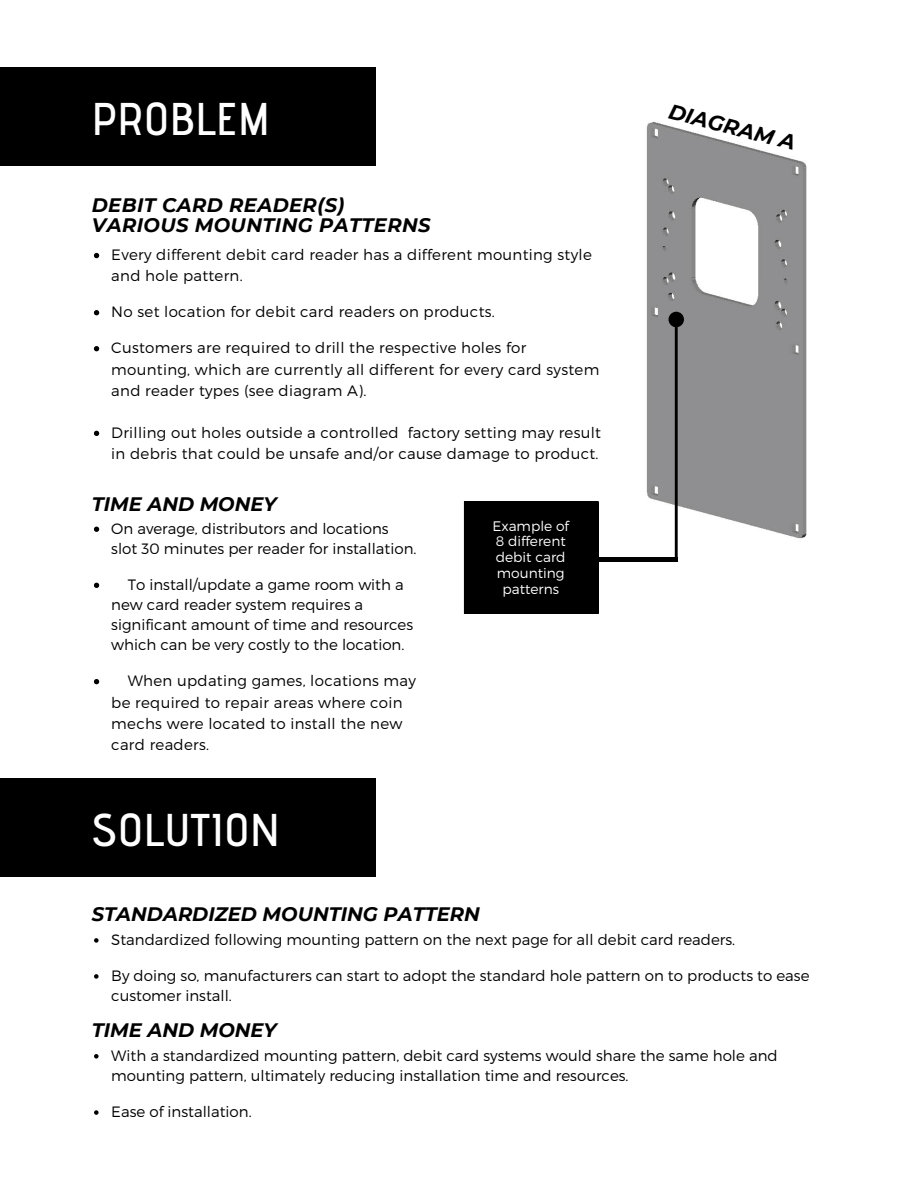
<style>
.page{position:relative;width:918px;height:1188px;background:#fff}
.page>*{position:absolute;margin:0;border:0;box-sizing:border-box;transform-origin:0 0}
.t1{font:600 45.9px "Advent Pro";letter-spacing:.015em;color:#fff}
.t2{font:italic 700 21px "Montserrat";color:#000}
.t3{font:italic 700 19.5px "Montserrat";color:#000}
.t4{font:italic 700 19.5px "Montserrat";letter-spacing:.02em;color:#000}
.t5{font:300 15px/20.1px "Montserrat";color:#000}
.t6{font:300 15px/21.1px "Montserrat";letter-spacing:.02em;color:#000}
.t7{font:300 13.8px/15.9px "Montserrat";color:#fff;text-align:center}
</style>
<div class="page">
<div style="left:0;top:67px;width:375px;height:99px;background:#000"></div>
<svg style="left:94px;top:253px;width:5px;height:5px"></svg>
<svg style="left:94px;top:310px;width:5px;height:5px"></svg>
<svg style="left:94px;top:346px;width:5px;height:5px"></svg>
<svg style="left:94px;top:431px;width:5px;height:5px"></svg>
<img style="left:646px;top:122px;width:161px;height:420px">
<svg style="left:669px;top:312px;width:15px;height:15px"></svg>
<div style="left:464px;top:501px;width:135px;height:113px;background:#000"></div>
<hr style="left:598px;top:558px;width:80px;height:3px;background:#000">
<svg style="left:94px;top:527px;width:5px;height:5px"></svg>
<svg style="left:94px;top:583px;width:5px;height:5px"></svg>
<svg style="left:94px;top:679px;width:5px;height:5px"></svg>
<svg style="left:94px;top:938px;width:5px;height:5px"></svg>
<svg style="left:94px;top:974px;width:5px;height:5px"></svg>
<svg style="left:94px;top:1054px;width:5px;height:5px"></svg>
<svg style="left:94px;top:1110px;width:5px;height:5px"></svg>
<div style="left:0;top:778px;width:375px;height:98px;background:#000"></div>
<p class="t1" style="left:92px;top:91px;width:180px">PROBLEM</p>
<p class="t4" style="left:92px;top:193px;width:254px">DEBIT CARD READER(S)</p>
<p class="t4" style="left:92px;top:213px;width:340px">VARIOUS MOUNTING PATTERNS</p>
<p class="t6" style="left:111px;top:244px;width:482px">Every different debit card reader has a different mounting style and hole pattern.</p>
<p class="t6" style="left:111px;top:301px;width:385px">No set location for debit card readers on products.</p>
<p class="t6" style="left:111px;top:337px;width:490px">Customers are required to drill the respective holes for mounting, which are currently all different for every card system and reader types (see diagram A).</p>
<p class="t6" style="left:111px;top:421px;width:491px">Drilling out holes outside a controlled factory setting may result in debris that could be unsafe and/or cause damage to product.</p>
<p class="t3" style="left:92px;top:492px;width:186px">TIME AND MONEY</p>
<p class="t5" style="left:111px;top:518px;width:307px">On average, distributors and locations slot 30 minutes per reader for installation.</p>
<p class="t5" style="left:111px;top:574px;width:303px;text-indent:16px">To install/update a game room with a new card reader system requires a significant amount of time and resources which can be very costly to the location.</p>
<p class="t6" style="left:111px;top:670px;width:306px;text-indent:16px">When updating games, locations may be required to repair areas where coin mechs were located to install the new card readers.</p>
<p class="t7" style="left:492px;top:517px;width:78px">Example of</p>
<p class="t7" style="left:496px;top:533px;width:72px">8 different</p>
<p class="t7" style="left:496px;top:549px;width:71px">debit card mounting patterns</p>
<p class="t1" style="left:92px;top:801px;width:190px">SOLUTION</p>
<p class="t3" style="left:92px;top:902px;width:390px">STANDARDIZED MOUNTING PATTERN</p>
<p class="t2" style="left:672px;top:99px;width:132px;rotate:14deg">DIAGRAM A</p>
<p class="t5" style="left:111px;top:929px;width:625px">Standardized following mounting pattern on the next page for all debit card readers.</p>
<p class="t5" style="left:111px;top:965px;width:700px">By doing so, manufacturers can start to adopt the standard hole pattern on to products to ease customer install.</p>
<p class="t3" style="left:92px;top:1018px;width:187px">TIME AND MONEY</p>
<p class="t5" style="left:111px;top:1045px;width:668px">With a standardized mounting pattern, debit card systems would share the same hole and mounting pattern, ultimately reducing installation time and resources.</p>
<p class="t5" style="left:111px;top:1101px;width:142px">Ease of installation.</p>
</div>
